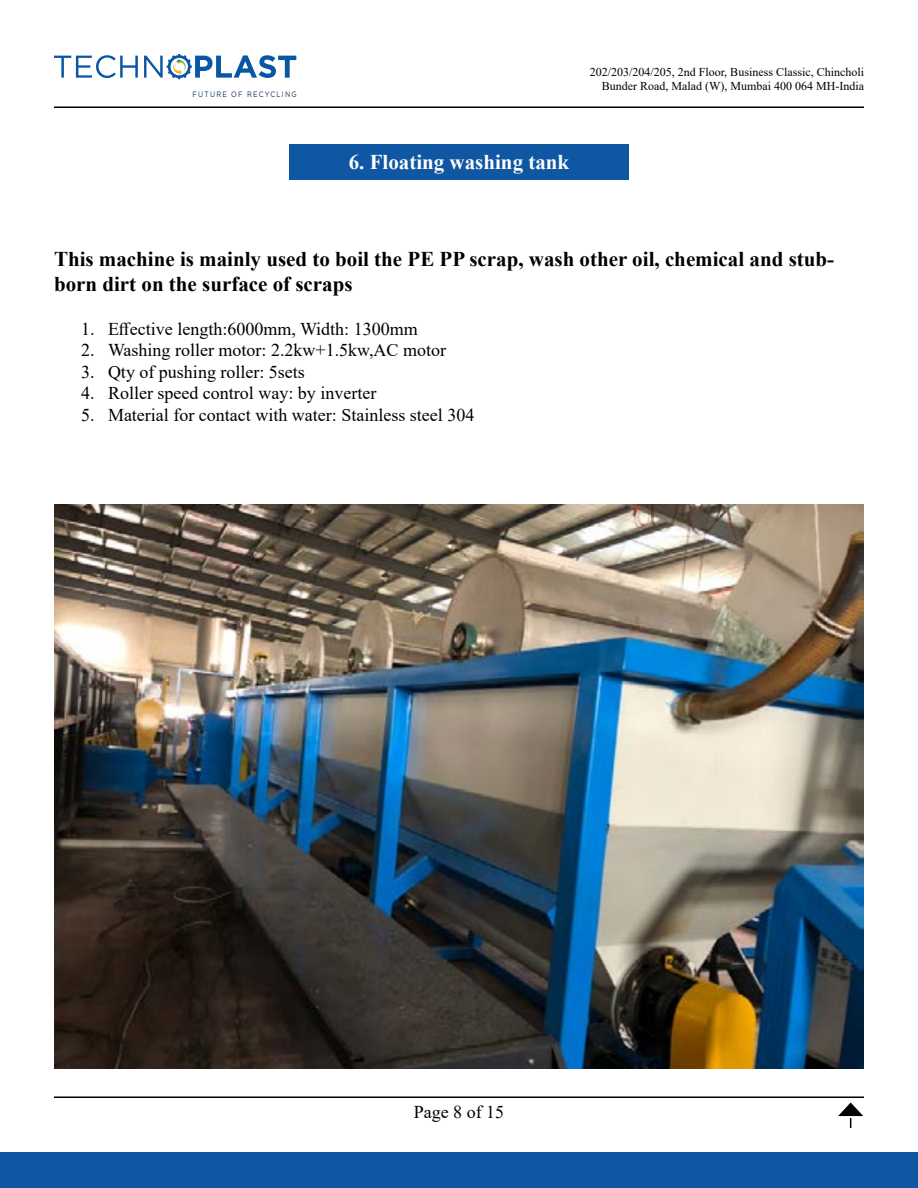
<style>
.page{position:relative;width:918px;height:1188px;background:#fff}
.page>*{position:absolute;margin:0;border:0;box-sizing:border-box;transform-origin:0 0}
.t1{font:700 21px/25.2px "Times New Roman";color:#000}
.t2{font:700 21px "Times New Roman";color:#fff}
.t3{font:18px "Times New Roman";color:#000}
.t4{font:12px/14.4px "Times New Roman";color:#000;text-align:right}
.t5{font:7.8px "Gotham";letter-spacing:.18em;color:#123154;scale:.85 1}
</style>
<div class="page">
<hr style="left:54px;top:106px;width:810px;height:2px;background:#000">
<hr style="left:54px;top:1096px;width:810px;height:2px;background:#000">
<svg style="left:54px;top:55px;width:84px;height:23px"></svg>
<svg style="left:144px;top:54px;width:152px;height:25px"></svg>
<div style="left:0;top:1152px;width:918px;height:36px;background:#0f57a3"></div>
<svg style="left:838px;top:1103px;width:25px;height:25px"></svg>
<div style="left:289px;top:144px;width:340px;height:36px;background:#0f57a3"></div>
<img style="left:54px;top:504px;width:810px;height:565px">
<p class="t5" style="left:193px;top:90px;width:124px">FUTURE OF RECYCLING</p>
<p class="t4" style="left:590px;top:64px;width:276px">202/203/204/205, 2nd Floor, Business Classic, Chincholi<br>Bunder Road, Malad (W), Mumbai 400 064 MH-India</p>
<p class="t2" style="left:349px;top:147px;width:222px">6. Floating washing tank</p>
<p class="t1" style="left:54px;top:246px;width:782px">This machine is mainly used to boil the PE PP scrap, wash other oil, chemical and stub&shy;born dirt on the surface of scraps</p>
<p class="t3" style="left:81px;top:316px;width:338px">1. Effective length:6000mm, Width: 1300mm</p>
<p class="t3" style="left:81px;top:338px;width:367px">2. Washing roller motor: 2.2kw+1.5kw,AC motor</p>
<p class="t3" style="left:81px;top:359px;width:225px">3. Qty of pushing roller: 5sets</p>
<p class="t3" style="left:81px;top:381px;width:297px">4. Roller speed control way: by inverter</p>
<p class="t3" style="left:81px;top:402px;width:395px">5. Material for contact with water: Stainless steel 304</p>
<p class="t3" style="left:414px;top:1099px;width:92px">Page 8 of 15</p>
</div>
